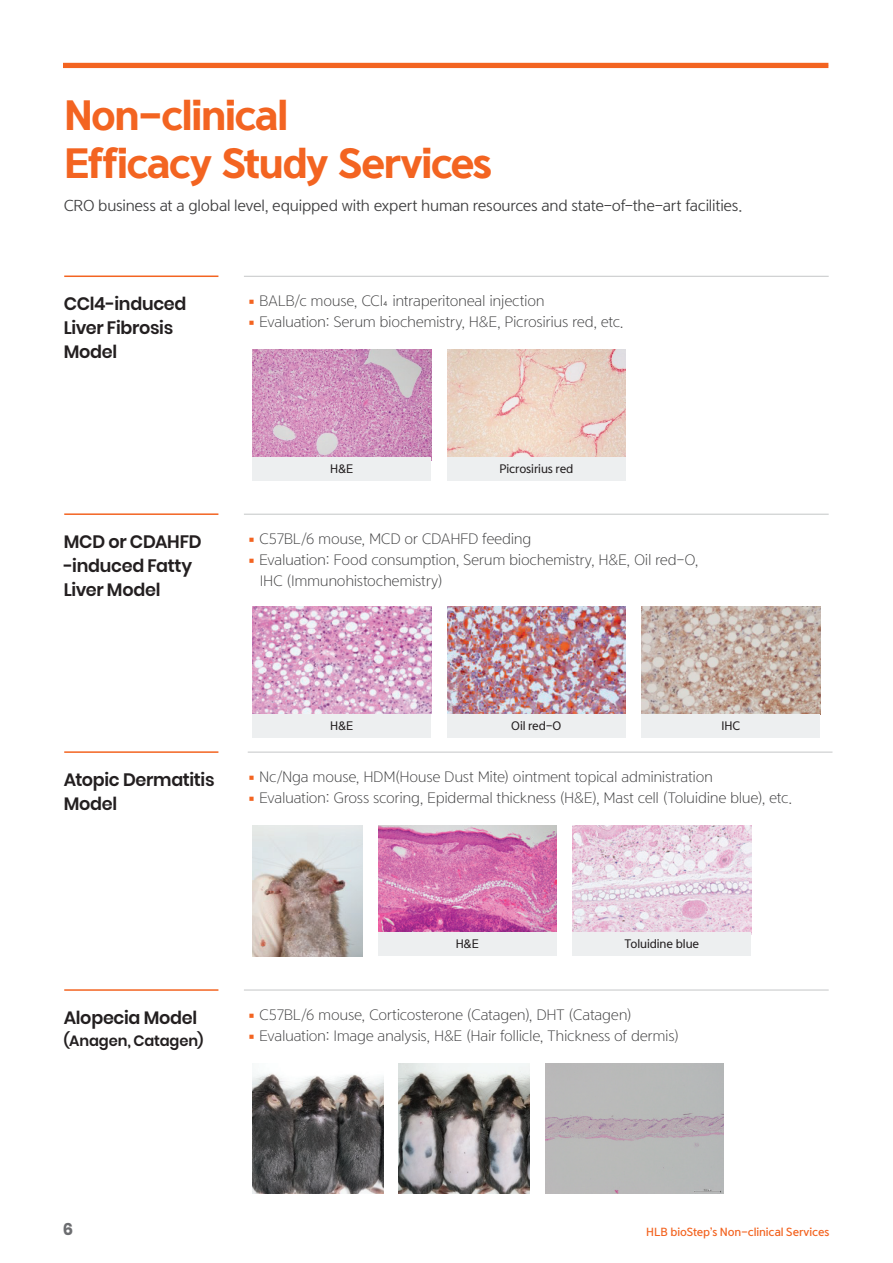
<style>
.page{position:relative;width:893px;height:1263px;background:#fff}
.page>*{position:absolute;margin:0;border:0;box-sizing:border-box;transform-origin:0 0}
.t1{font:37.5px/48px "Yoon Gothic Pro 795";letter-spacing:-.04em;color:#f36421}
.t2{font:600 18px/24px "Poppins";letter-spacing:-.015em;color:#231f20}
.t3{font:700 16.5px "Poppins";color:#6c6d70}
.t4{font:15px/21px "Yoon Gothic Pro 720";letter-spacing:-.02em;color:#3e3e3f}
.t5{font:15px "Yoon Gothic Pro 740";letter-spacing:-.015em;color:#3e3e3f}
.t6{font:600 15px "Poppins";letter-spacing:-.01em;color:#231f20}
.t7{font:11.1px "Yoon Gothic Pro 760";letter-spacing:-.01em;color:#231f20}
.t8{font:10.5px "Yoon Gothic Pro 775";letter-spacing:-.01em;color:#f36421}
.s1{font-family:"Pretendard";color:#f36421}
</style>
<div class="page">
<div style="left:63px;top:63px;width:765px;height:5px;background:#f36421"></div>
<hr style="left:244px;top:276px;width:585px;height:1px;background:#c4c6c7">
<img style="left:252px;top:349px;width:179px;height:108px">
<div style="left:252px;top:457px;width:179px;height:23px;background:#edeff0"></div>
<img style="left:447px;top:349px;width:179px;height:108px">
<div style="left:447px;top:457px;width:179px;height:23px;background:#edeff0"></div>
<hr style="left:244px;top:514px;width:585px;height:1px;background:#c4c6c7">
<img style="left:252px;top:607px;width:179px;height:107px">
<div style="left:252px;top:714px;width:179px;height:23px;background:#edeff0"></div>
<img style="left:447px;top:607px;width:179px;height:107px">
<div style="left:447px;top:714px;width:179px;height:23px;background:#edeff0"></div>
<img style="left:642px;top:607px;width:178px;height:107px">
<div style="left:642px;top:714px;width:178px;height:23px;background:#edeff0"></div>
<hr style="left:248px;top:752px;width:584px;height:1px;background:#c4c6c7">
<img style="left:252px;top:825px;width:110px;height:131px">
<img style="left:378px;top:825px;width:179px;height:108px">
<div style="left:378px;top:933px;width:179px;height:23px;background:#edeff0"></div>
<img style="left:573px;top:825px;width:178px;height:108px">
<div style="left:573px;top:933px;width:178px;height:23px;background:#edeff0"></div>
<hr style="left:244px;top:990px;width:585px;height:1px;background:#c4c6c7">
<img style="left:252px;top:1073px;width:131px;height:121px">
<img style="left:399px;top:1063px;width:130px;height:131px">
<img style="left:545px;top:1063px;width:179px;height:131px">
<hr style="left:64px;top:275px;width:154px;height:2px;background:#f36421">
<hr style="left:64px;top:513px;width:154px;height:2px;background:#f36421">
<hr style="left:64px;top:751px;width:154px;height:2px;background:#f36421">
<hr style="left:64px;top:989px;width:154px;height:2px;background:#f36421">
<h1 class="t1" style="left:64px;top:91px;width:430px">Non-clinical<br>Efficacy Study Services</h1>
<p class="t5" style="left:64px;top:196px;width:680px">CRO business at a global level, equipped with expert human resources and state-of-the-art facilities.</p>
<p class="t2" style="left:64px;top:292px;width:124px">CCl4-induced<br>Liver Fibrosis<br>Model</p>
<p class="t2" style="left:64px;top:530px;width:139px">MCD or CDAHFD -induced Fatty<br>Liver Model</p>
<p class="t4" style="left:248px;top:290px;width:298px"><span class="s1">▪</span> BALB/c mouse, CCl₄ intraperitoneal injection</p>
<p class="t4" style="left:248px;top:311px;width:377px"><span class="s1">▪</span> Evaluation: Serum biochemistry, H&amp;E, Picrosirius red, etc.</p>
<p class="t7" style="left:330px;top:461px;width:25px">H&amp;E</p>
<p class="t7" style="left:499px;top:461px;width:75px">Picrosirius red</p>
<p class="t4" style="left:248px;top:528px;width:285px"><span class="s1">▪</span> C57BL/6 mouse, MCD or CDAHFD feeding</p>
<p class="t4" style="left:260px;top:549px;width:440px;text-indent:-12px"><span class="s1">▪</span> Evaluation: Food consumption, Serum biochemistry, H&amp;E, Oil red-O,<br>IHC (Immunohistochemistry)</p>
<p class="t2" style="left:64px;top:767px;width:152px">Atopic Dermatitis<br>Model</p>
<p class="t7" style="left:330px;top:718px;width:25px">H&amp;E</p>
<p class="t7" style="left:511px;top:718px;width:52px">Oil red-O</p>
<p class="t7" style="left:721px;top:718px;width:20px">IHC</p>
<p class="t4" style="left:248px;top:766px;width:467px"><span class="s1">▪</span> Nc/Nga mouse, HDM(House Dust Mite) ointment topical administration</p>
<p class="t4" style="left:248px;top:787px;width:546px"><span class="s1">▪</span> Evaluation: Gross scoring, Epidermal thickness (H&amp;E), Mast cell (Toluidine blue), etc.</p>
<p class="t2" style="left:64px;top:1005px;width:135px">Alopecia Model</p>
<p class="t6" style="left:64px;top:1032px;width:141px">(Anagen, Catagen)</p>
<p class="t7" style="left:456px;top:937px;width:25px">H&amp;E</p>
<p class="t7" style="left:625px;top:937px;width:76px">Toluidine blue</p>
<p class="t4" style="left:248px;top:1004px;width:385px"><span class="s1">▪</span> C57BL/6 mouse, Corticosterone (Catagen), DHT (Catagen)</p>
<p class="t4" style="left:248px;top:1025px;width:433px"><span class="s1">▪</span> Evaluation: Image analysis, H&amp;E (Hair follicle, Thickness of dermis)</p>
<p class="t3" style="left:63px;top:1219px;width:12px">6</p>
<p class="t8" style="left:646px;top:1225px;width:185px">HLB bioStep’s Non-clinical Services</p>
</div>
